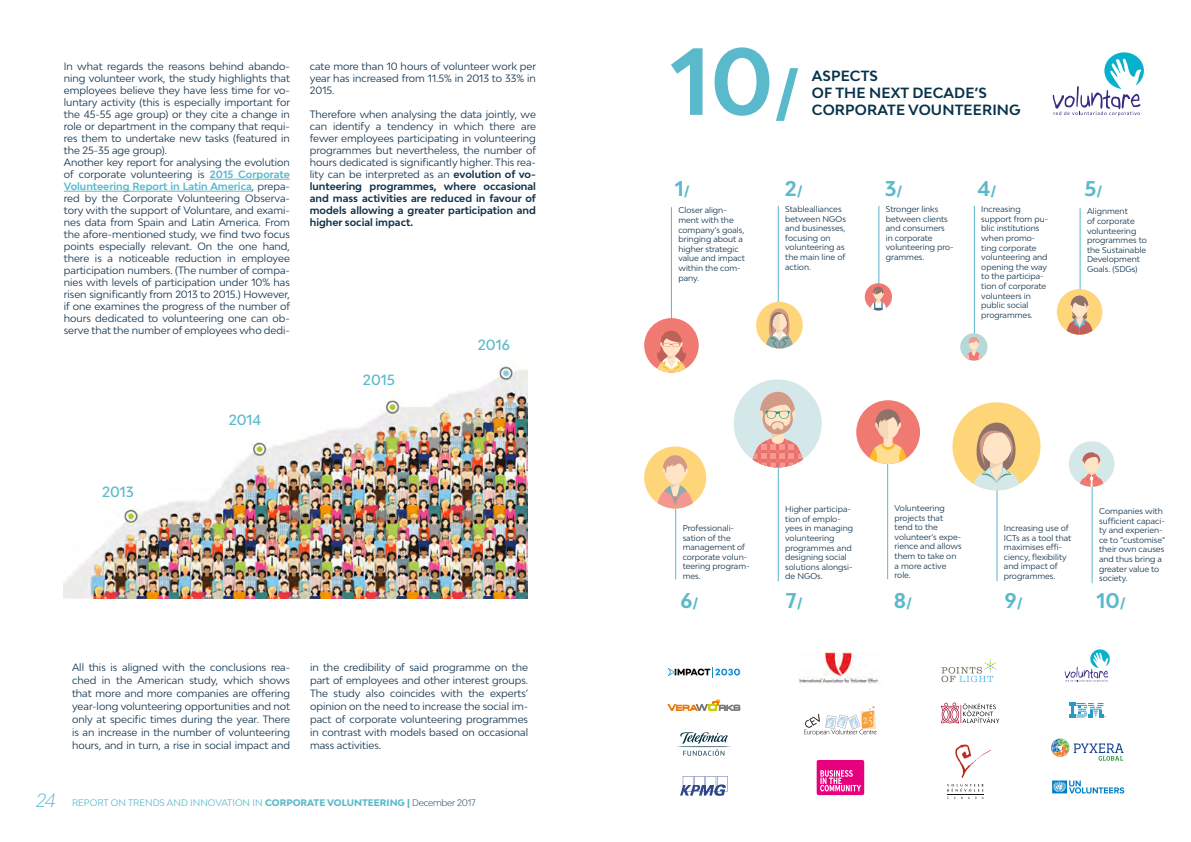
<style>
.page{position:relative;width:1191px;height:842px;background:#fff}
.page>*{position:absolute;margin:0;border:0;box-sizing:border-box;transform-origin:0 0}
.t1{font:700 20.2px "Bw Modelica";color:#5ab9cb}
.t2{font:700 14px/16.8px "Bw Modelica";letter-spacing:.01em;color:#08324a}
.t3{font:500 14px "Bw Modelica";color:#5ab9cb}
.t4{font:10px/12px "Bw Modelica";color:#0e314b;text-align:justify}
.t5{font:9px "Bw Modelica";color:#5ab9cb}
.t6{font:8px/9.6px "Bw Modelica";color:#0e314b}
.s1{font-weight:700;color:#5ab9cb}
.s2{font-weight:700}
.s3{font-weight:300;font-style:italic;font-size:18px}
.s4{font-weight:800}
.s5{font-weight:300;color:#08324a}
.s6{font-size:13.4px}
</style>
<div class="page">
<img style="left:63px;top:366px;width:464px;height:233px">
<hr style="left:210px;top:179px;width:80px;height:1px;background:#5ab9cb">
<hr style="left:64px;top:191px;width:188px;height:1px;background:#5ab9cb">
<hr style="left:671px;top:207px;width:1px;height:117px;background:#5ab9cb">
<hr style="left:675px;top:462px;width:1px;height:117px;background:#5ab9cb">
<hr style="left:777px;top:416px;width:1px;height:165px;background:#5ab9cb">
<hr style="left:887px;top:414px;width:1px;height:165px;background:#5ab9cb">
<hr style="left:996px;top:416px;width:1px;height:165px;background:#5ab9cb">
<hr style="left:1091px;top:448px;width:1px;height:135px;background:#5ab9cb">
<hr style="left:777px;top:206px;width:1px;height:117px;background:#5ab9cb">
<hr style="left:973px;top:206px;width:1px;height:131px;background:#5ab9cb">
<hr style="left:1079px;top:208px;width:1px;height:117px;background:#5ab9cb">
<hr style="left:878px;top:206px;width:1px;height:91px;background:#5ab9cb">
<div style="left:733px;top:379px;width:88px;height:88px;background:#d4e8e9;border-radius:50%"></div>
<svg style="left:752px;top:392px;width:51px;height:75px"></svg>
<div style="left:756px;top:302px;width:46px;height:46px;background:#ffd579;border-radius:50%"></div>
<svg style="left:764px;top:308px;width:29px;height:40px"></svg>
<div style="left:644px;top:318px;width:54px;height:55px;background:#f07972;border-radius:50%"></div>
<svg style="left:655px;top:331px;width:32px;height:42px"></svg>
<div style="left:952px;top:402px;width:88px;height:88px;background:#ffd579;border-radius:50%"></div>
<svg style="left:968px;top:423px;width:54px;height:67px"></svg>
<div style="left:1068px;top:441px;width:46px;height:46px;background:#d4e8e9;border-radius:50%"></div>
<svg style="left:1078px;top:452px;width:27px;height:35px"></svg>
<div style="left:856px;top:400px;width:64px;height:64px;background:#f07972;border-radius:50%"></div>
<svg style="left:869px;top:409px;width:38px;height:55px"></svg>
<div style="left:960px;top:333px;width:27px;height:27px;background:#b4d9d8;border-radius:50%"></div>
<svg style="left:965px;top:337px;width:17px;height:23px"></svg>
<div style="left:1056px;top:289px;width:46px;height:46px;background:#ffd579;border-radius:50%"></div>
<svg style="left:1066px;top:295px;width:27px;height:40px"></svg>
<div style="left:864px;top:283px;width:28px;height:27px;background:#f07972;border-radius:50%"></div>
<svg style="left:870px;top:287px;width:16px;height:23px"></svg>
<div style="left:644px;top:446px;width:62px;height:62px;background:#ffd579;border-radius:50%"></div>
<svg style="left:656px;top:455px;width:38px;height:53px"></svg>
<svg style="left:667px;top:667px;width:73px;height:10px"></svg>
<svg style="left:677px;top:732px;width:54px;height:24px"></svg>
<svg style="left:680px;top:776px;width:47px;height:20px"></svg>
<div style="left:816px;top:760px;width:48px;height:35px;background:#e6007d;border-radius:2px"></div>
<svg style="left:820px;top:770px;width:41px;height:21px"></svg>
<svg style="left:941px;top:659px;width:56px;height:23px"></svg>
<svg style="left:955px;top:744px;width:36px;height:34px"></svg>
<svg style="left:947px;top:784px;width:36px;height:7px"></svg>
<hr style="left:947px;top:794px;width:36px;height:1px;background:#1a1413">
<svg style="left:1064px;top:649px;width:45px;height:33px"></svg>
<svg style="left:1069px;top:703px;width:37px;height:14px"></svg>
<svg style="left:1051px;top:738px;width:72px;height:23px"></svg>
<img style="left:799px;top:653px;width:80px;height:30px">
<svg style="left:941px;top:702px;width:58px;height:21px"></svg>
<svg style="left:804px;top:706px;width:72px;height:29px"></svg>
<svg style="left:667px;top:700px;width:73px;height:11px"></svg>
<svg style="left:1052px;top:780px;width:72px;height:13px"></svg>
<svg style="left:671px;top:47px;width:127px;height:74px"></svg>
<svg style="left:1052px;top:52px;width:91px;height:64px"></svg>
<p class="t4" style="left:64px;top:60px;width:228px;text-align:left">In what regards the reasons behind abando&shy;ning volunteer work, the study highlights that employees believe they have less time for vo&shy;luntary activity (this is especially important for the 45-55 age group) or they cite a change in role or department in the company that requi&shy;res them to undertake new tasks (featured in the 25-35 age group).<br>Another key report for analysing the evolution of corporate volunteering is <span class="s1">2015 Corporate Volunteering Report in Latin America</span>, prepa&shy;red by the Corporate Volunteering Observa&shy;tory with the support of Voluntare, and exami&shy;nes data from Spain and Latin America. From the afore-mentioned study, we find two focus points especially relevant. On the one hand, there is a noticeable reduction in employee participation numbers. (The number of compa&shy;nies with levels of participation under 10% has risen significantly from 2013 to 2015.) However, if one examines the progress of the number of hours dedicated to volunteering one can ob&shy;serve that the number of employees who dedi-</p>
<p class="t4" style="left:310px;top:60px;width:228px">cate more than 10 hours of volunteer work per year has increased from 11.5% in 2013 to 33% in 2015.</p>
<p class="t4" style="left:310px;top:108px;width:228px">Therefore when analysing the data jointly, we can identify a tendency in which there are fewer employees participating in volunteering programmes but nevertheless, the number of hours dedicated is significantly higher. This rea&shy;lity can be interpreted as an <span class="s2">evolution of vo&shy;lunteering programmes, where occasional and mass activities are reduced in favour of models allowing a greater participation and higher social impact.</span></p>
<h2 class="t3" style="left:102px;top:483px;width:33px">2013</h2>
<h2 class="t3" style="left:229px;top:411px;width:34px">2014</h2>
<h2 class="t3" style="left:363px;top:370px;width:34px">2015</h2>
<h2 class="t3" style="left:478px;top:335px;width:33px">2016</h2>
<p class="t4" style="left:72px;top:661px;width:220px;line-height:13px">All this is aligned with the conclusions rea&shy;ched in the American study, which shows that more and more companies are offering year-long volunteering opportunities and not only at specific times during the year. There is an increase in the number of volunteering hours, and in turn, a rise in social impact and</p>
<p class="t4" style="left:310px;top:661px;width:220px;line-height:13px">in the credibility of said programme on the part of employees and other interest groups.<br>The study also coincides with the experts’ opinion on the need to increase the social im&shy;pact of corporate volunteering programmes in contrast with models based on occasional mass activities.</p>
<p class="t5" style="left:36px;top:796px;width:441px"><span class="s3">24</span> REPORT ON TRENDS AND INNOVATION IN <span class="s4">CORPORATE VOLUNTEERING |</span> <span class="s5">December 2017</span></p>
<h1 class="t1" style="left:674px;top:175px;width:17px">1<span class="s6">/</span></h1>
<p class="t6" style="left:678px;top:205px;width:68px">Closer align&shy;ment with the company’s goals, bringing about a higher strategic value and impact within the com&shy;pany.</p>
<h2 class="t2" style="left:812px;top:67px;width:177px">ASPECTS<br>OF THE NEXT DECADE’S corporat</h2>
<h2 class="t2" style="left:896px;top:101px;width:126px">E VOUNTEERING</h2>
<h1 class="t1" style="left:784px;top:175px;width:20px">2<span class="s6">/</span></h1>
<h1 class="t1" style="left:884px;top:175px;width:19px">3<span class="s6">/</span></h1>
<h1 class="t1" style="left:977px;top:175px;width:20px">4<span class="s6">/</span></h1>
<h1 class="t1" style="left:1084px;top:175px;width:19px">5<span class="s6">/</span></h1>
<p class="t6" style="left:785px;top:204px;width:62px">Stablealliances between NGOs and businesses, focusing on volunteering as the main line of action.</p>
<p class="t6" style="left:981px;top:204px;width:68px">Increasing support from pu&shy;blic institutions when promo&shy;ting corporate volunteering and opening the way to the participa&shy;tion of corporate volunteers in public social programmes.</p>
<p class="t6" style="left:1087px;top:206px;width:61px">Alignment<br>of corporate volunteering programmes to the Sustainable<br>Development<br>Goals. (SDGs)</p>
<p class="t6" style="left:886px;top:204px;width:69px">Stronger links between clients and consumers in corporate volunteering pro&shy;grammes.</p>
<p class="t6" style="left:682px;top:523px;width:68px">Professionali&shy;sation of the management of corporate volun&shy;teering program&shy;mes.</p>
<h1 class="t1" style="left:680px;top:588px;width:19px">6<span class="s6">/</span></h1>
<p class="t6" style="left:785px;top:504px;width:69px">Higher participa&shy;tion of emplo&shy;yees in managing volunteering programmes and designing social solutions alongsi&shy;de NGOs.</p>
<p class="t6" style="left:894px;top:503px;width:69px">Volunteering projects that tend to the volunteer’s expe&shy;rience and allows them to take on a more active role.</p>
<h1 class="t1" style="left:786px;top:588px;width:18px">7<span class="s6">/</span></h1>
<h1 class="t1" style="left:893px;top:588px;width:20px">8<span class="s6">/</span></h1>
<p class="t6" style="left:1004px;top:523px;width:69px">Increasing use of<br>ICTs as a tool that maximises effi&shy;ciency, flexibility and impact of programmes.</p>
<h1 class="t1" style="left:1005px;top:588px;width:19px">9<span class="s6">/</span></h1>
<p class="t6" style="left:1099px;top:506px;width:67px">Companies with sufficient capaci&shy;ty and experien&shy;ce to “customise” their own causes and thus bring a greater value to society.</p>
<h1 class="t1" style="left:1096px;top:588px;width:31px">10<span class="s6">/</span></h1>
</div>
